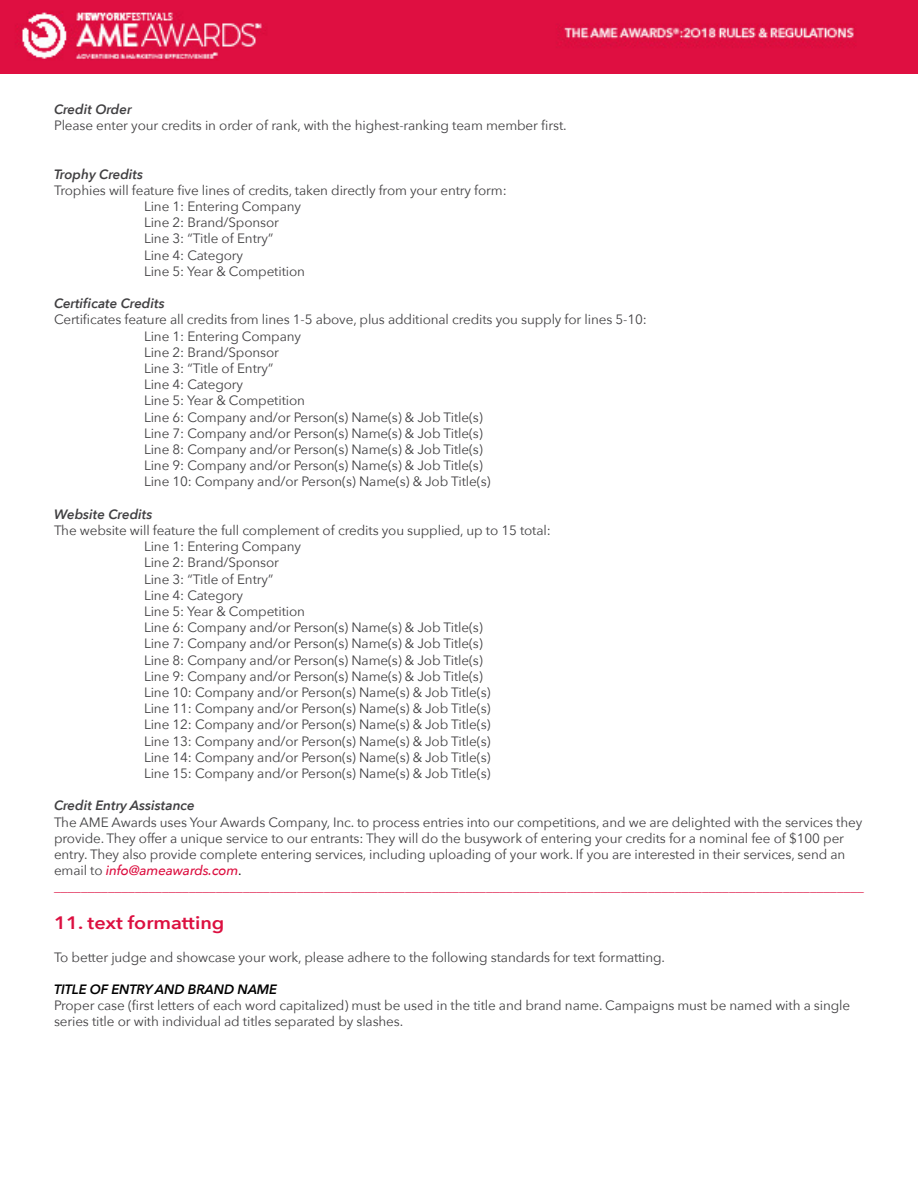
<style>
.page{position:relative;width:918px;height:1188px;background:#fff}
.page>*{position:absolute;margin:0;border:0;box-sizing:border-box;transform-origin:0 0}
.t1{font:600 18px "Avenir Next";color:#dc0f40;scale:1.1 1}
.t2{font:13.5px/16.2px "Avenir Next";letter-spacing:-.01em;color:#414042}
.t3{font:italic 600 13.5px "Avenir Next";color:#414042}
.t4{font:italic 600 13.5px "Avenir Next";letter-spacing:-.01em;color:#000}
.s1{font-weight:500;font-style:italic;color:#dc0f40}
.s2{color:#000}
.s3{color:#dc0f40}
</style>
<div class="page">
<img style="left:0;top:0;width:918px;height:74px">
<p class="t3" style="left:54px;top:98px;width:79px">Credit Order</p>
<p class="t2" style="left:54px;top:117px;width:514px">Please enter your credits in order of rank, with the highest-ranking team member first.</p>
<p class="t3" style="left:54px;top:162px;width:91px">Trophy Credits</p>
<p class="t2" style="left:144px;top:181px;width:364px;text-indent:-90px">Trophies will feature five lines of credits, taken directly from your entry form:<br>Line 1: Entering Company<br>Line 2: Brand/Sponsor<br>Line 3: “Title of Entry”<br>Line 4: Category<br>Line 5: Year &amp; Competition</p>
<p class="t3" style="left:54px;top:292px;width:112px">Certificate Credits</p>
<p class="t2" style="left:144px;top:311px;width:504px;text-indent:-90px">Certificates feature all credits from lines 1-5 above, plus additional credits you supply for lines 5-10:<br>Line 1: Entering Company<br>Line 2: Brand/Sponsor<br>Line 3: “Title of Entry”<br>Line 4: Category<br>Line 5: Year &amp; Competition<br>Line 6: Company and/or Person(s) Name(s) &amp; Job Title(s)<br>Line 7: Company and/or Person(s) Name(s) &amp; Job Title(s)<br>Line 8: Company and/or Person(s) Name(s) &amp; Job Title(s)<br>Line 9: Company and/or Person(s) Name(s) &amp; Job Title(s)<br>Line 10: Company and/or Person(s) Name(s) &amp; Job Title(s)</p>
<p class="t3" style="left:54px;top:503px;width:100px">Website Credits</p>
<p class="t2" style="left:144px;top:522px;width:408px;text-indent:-90px">The website will feature the full complement of credits you supplied, up to 15 total:<br>Line 1: Entering Company<br>Line 2: Brand/Sponsor<br>Line 3: “Title of Entry”<br>Line 4: Category<br>Line 5: Year &amp; Competition<br>Line 6: Company and/or Person(s) Name(s) &amp; Job Title(s)<br>Line 7: Company and/or Person(s) Name(s) &amp; Job Title(s)<br>Line 8: Company and/or Person(s) Name(s) &amp; Job Title(s)<br>Line 9: Company and/or Person(s) Name(s) &amp; Job Title(s)<br>Line 10: Company and/or Person(s) Name(s) &amp; Job Title(s)<br>Line 11: Company and/or Person(s) Name(s) &amp; Job Title(s)<br>Line 12: Company and/or Person(s) Name(s) &amp; Job Title(s)<br>Line 13: Company and/or Person(s) Name(s) &amp; Job Title(s)<br>Line 14: Company and/or Person(s) Name(s) &amp; Job Title(s)<br>Line 15: Company and/or Person(s) Name(s) &amp; Job Title(s)</p>
<p class="t3" style="left:54px;top:794px;width:142px">Credit Entry Assistance</p>
<p class="t2" style="left:54px;top:813px;width:811px">The AME Awards uses Your Awards Company, Inc. to process entries into our competitions, and we are delighted with the services they provide. They offer a unique service to our entrants: They will do the busywork of entering your credits for a nominal fee of $100 per entry. They also provide complete entering services, including uploading of your work. If you are interested in their services, send an email to <span class="s1">info@ameawards.com</span><span class="s2">. </span><span class="s3">________________________________________________________________________________________________________________________</span></p>
<h1 class="t1" style="left:54px;top:907px;width:156px">11. text formatting</h1>
<p class="t2" style="left:54px;top:948px;width:613px">To better judge and showcase your work, please adhere to the following standards for text formatting.</p>
<p class="t4" style="left:54px;top:978px;width:225px">TITLE OF ENTRY AND BRAND NAME</p>
<p class="t2" style="left:54px;top:997px;width:798px">Proper case (first letters of each word capitalized) must be used in the title and brand name. Campaigns must be named with a single series title or with individual ad titles separated by slashes.</p>
</div>
